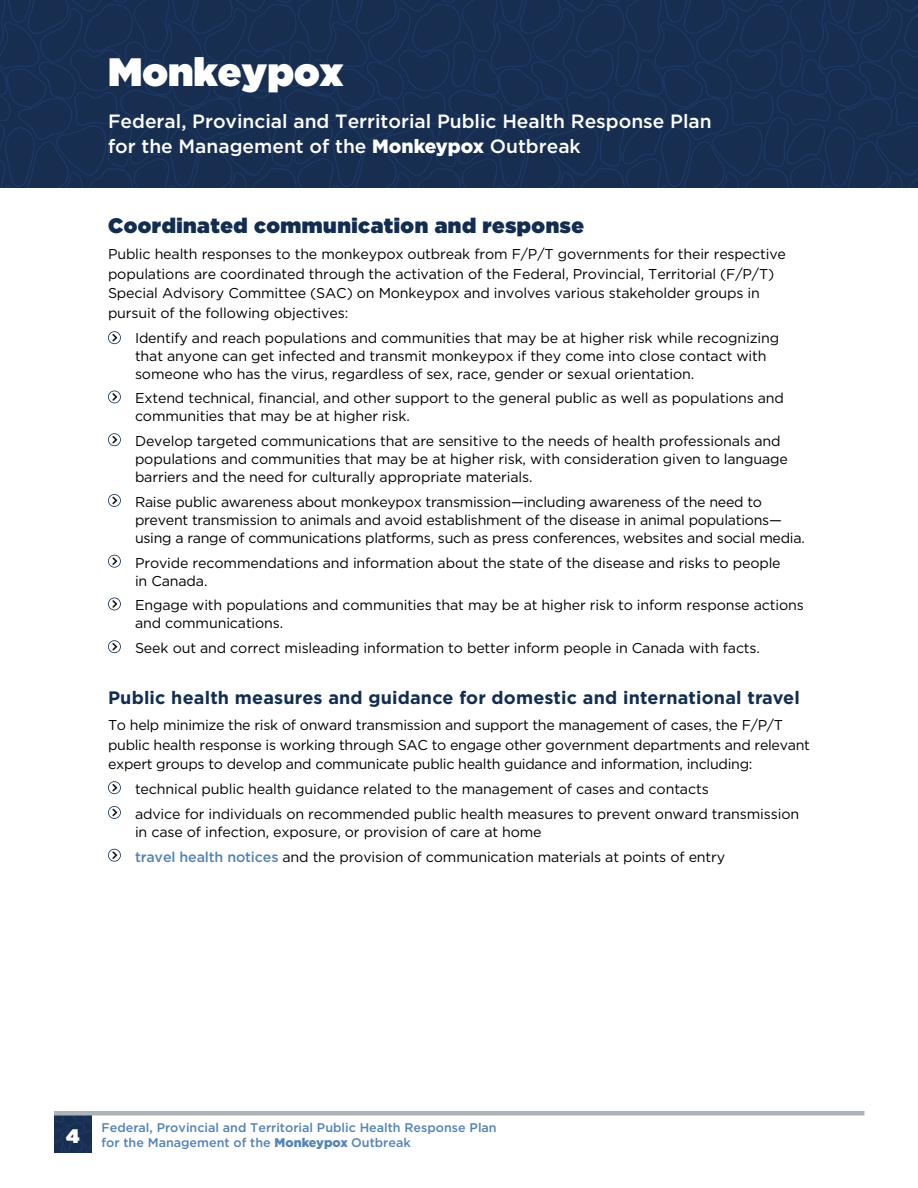
<style>
.page{position:relative;width:918px;height:1188px;background:#fff}
.page>*{position:absolute;margin:0;border:0;box-sizing:border-box;transform-origin:0 0}
.t1{font:900 39.6px "Gotham HTF";color:#fff}
.t2{font:900 21px "Gotham HTF";letter-spacing:.025em;color:#132d50}
.t3{font:500 19.2px/25.2px "Gotham HTF";color:#fff}
.t4{font:700 18px "Gotham HTF";letter-spacing:.01em;color:#132d50}
.Bullets{font:14.25px/18px "Gotham HTF";letter-spacing:-.01em;color:#000}
.Body_Before{font:14.25px/19.5px "Gotham HTF";letter-spacing:-.01em;color:#000}
.Bullets_Last{font:14.25px "Gotham HTF";letter-spacing:-.01em;color:#000}
.t5{font:500 12.6px/14.4px "Gotham HTF";color:#5483b3}
.s1{font-weight:900}
.s2{font-weight:500;color:#5483b3}
</style>
<div class="page">
<svg style="left:54px;top:1116px;width:38px;height:37px"></svg>
<div style="left:54px;top:1111px;width:810px;height:5px;background:#acb3b9"></div>
<svg style="left:0;top:0;width:918px;height:188px;background:#182f53"></svg>
<svg style="left:108px;top:331px;width:13px;height:13px"></svg>
<svg style="left:108px;top:391px;width:13px;height:12px"></svg>
<svg style="left:108px;top:433px;width:13px;height:13px"></svg>
<svg style="left:108px;top:494px;width:13px;height:13px"></svg>
<svg style="left:108px;top:555px;width:13px;height:13px"></svg>
<svg style="left:108px;top:598px;width:13px;height:12px"></svg>
<svg style="left:108px;top:640px;width:13px;height:13px"></svg>
<svg style="left:108px;top:781px;width:13px;height:13px"></svg>
<svg style="left:108px;top:806px;width:13px;height:13px"></svg>
<svg style="left:108px;top:849px;width:13px;height:13px"></svg>
<h1 class="t1" style="left:108px;top:49px;width:237px">Monkeypox</h1>
<h3 class="t3" style="left:108px;top:108px;width:605px">Federal, Provincial and Territorial Public Health Response Plan for the Management of the <span class="s1">Monkeypox</span> Outbreak</h3>
<h1 class="t2" style="left:108px;top:214px;width:477px">Coordinated communication and response</h1>
<p class="Body_Before" style="left:108px;top:244px;width:680px">Public health responses to the monkeypox outbreak from F/P/T governments for their respective populations are coordinated through the activation of the Federal, Provincial, Territorial (F/P/T)<br>Special Advisory Committee (SAC) on Monkeypox and involves various stakeholder groups in pursuit of the following objectives:</p>
<p class="Bullets" style="left:135px;top:328px;width:646px">Identify and reach populations and communities that may be at higher risk while recognizing that anyone can get infected and transmit monkeypox if they come into close contact with someone who has the virus, regardless of sex, race, gender or sexual orientation.</p>
<p class="Bullets" style="left:135px;top:389px;width:651px">Extend technical, financial, and other support to the general public as well as populations and communities that may be at higher risk.</p>
<p class="Bullets" style="left:135px;top:432px;width:655px">Develop targeted communications that are sensitive to the needs of health professionals and populations and communities that may be at higher risk, with consideration given to language barriers and the need for culturally appropriate materials.</p>
<p class="Bullets" style="left:135px;top:493px;width:671px">Raise public awareness about monkeypox transmission—including awareness of the need to prevent transmission to animals and avoid establishment of the disease in animal populations— using a range of communications platforms, such as press conferences, websites and social media.</p>
<p class="Bullets" style="left:135px;top:553px;width:647px">Provide recommendations and information about the state of the disease and risks to people in Canada.</p>
<p class="Bullets" style="left:135px;top:596px;width:670px">Engage with populations and communities that may be at higher risk to inform response actions and communications.</p>
<p class="Bullets_Last" style="left:135px;top:640px;width:627px">Seek out and correct misleading information to better inform people in Canada with facts.</p>
<h2 class="t4" style="left:108px;top:687px;width:693px">Public health measures and guidance for domestic and international travel</h2>
<p class="Body_Before" style="left:108px;top:715px;width:704px">To help minimize the risk of onward transmission and support the management of cases, the F/P/T public health response is working through SAC to engage other government departments and relevant expert groups to develop and communicate public health guidance and information, including:</p>
<p class="Bullets" style="left:135px;top:780px;width:575px">technical public health guidance related to the management of cases and contacts</p>
<p class="Bullets" style="left:135px;top:805px;width:666px">advice for individuals on recommended public health measures to prevent onward transmission in case of infection, exposure, or provision of care at home</p>
<p class="Bullets_Last" style="left:135px;top:849px;width:592px"><span class="s2">travel health notices</span> and the provision of communication materials at points of entry</p>
<p class="t5" style="left:66px;top:1120px;width:432px;text-indent:35px">Federal, Provincial and Territorial Public Health Response Plan<br><sup>4</sup> for the Management of the <span class="s1">Monkeypox</span> Outbreak</p>
</div>
